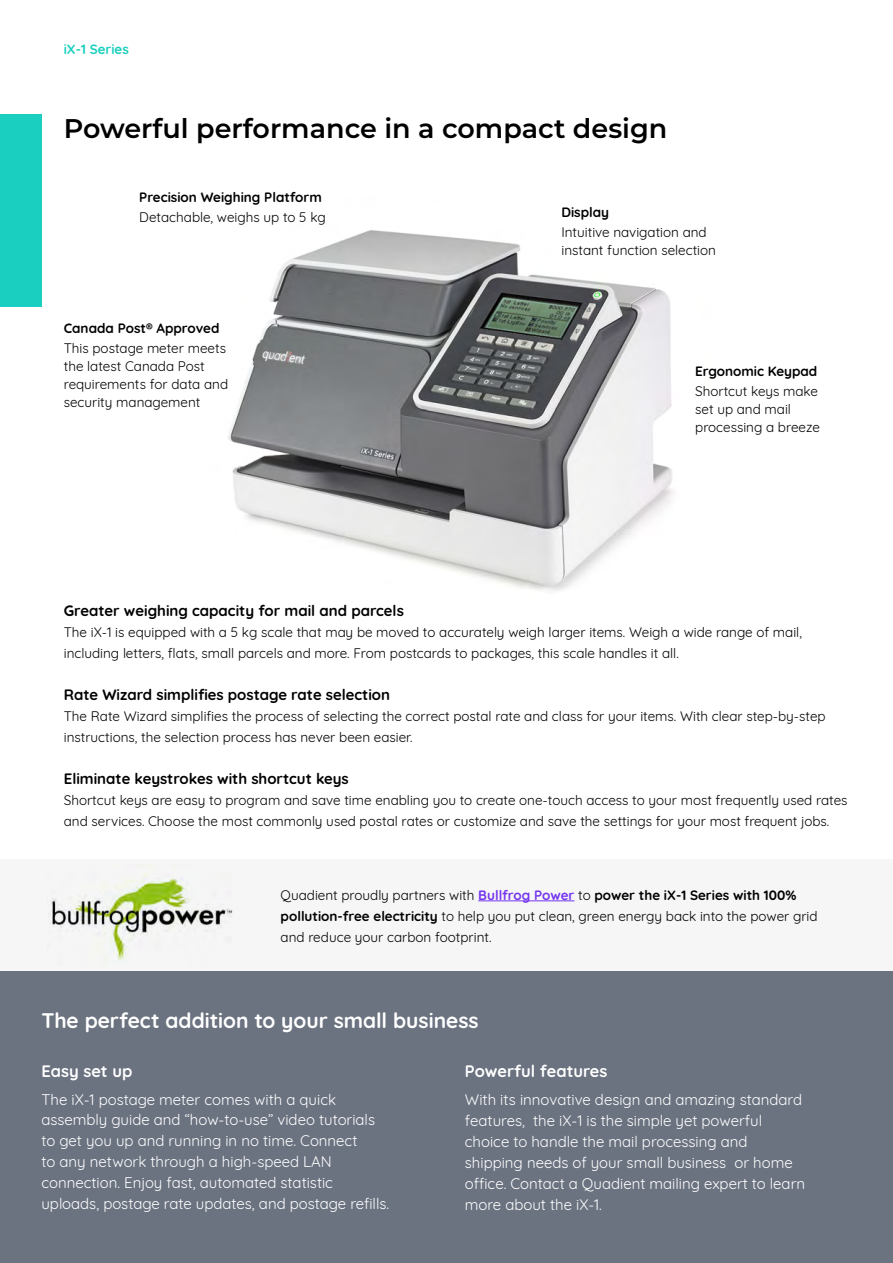
<style>
.page{position:relative;width:893px;height:1263px;background:#fff}
.page>*{position:absolute;margin:0;border:0;box-sizing:border-box;transform-origin:0 0}
.t1{font:600 27px "Montserrat";color:#000}
.t2{font:700 21px "Quicksand";color:#fff}
.t3{font:700 16.5px "Quicksand";color:#fff}
.t4{font:15px/21px "Quicksand";color:#fff}
.t5{font:700 15px "Quicksand";color:#000}
.t6{font:13.5px/18px "Quicksand";color:#000}
.t7{font:700 13.5px "Quicksand";color:#000}
.t8{font:700 13.5px "Quicksand";color:#1acfbf}
.s1{font-weight:700;color:#7536f0}
.s2{font-weight:700}
</style>
<div class="page">
<img style="left:228px;top:230px;width:446px;height:361px">
<div style="left:0;top:859px;width:893px;height:143px;background:#f6f6f6"></div>
<div style="left:0;top:972px;width:893px;height:291px;background:#6b7280"></div>
<div style="left:0;top:114px;width:41px;height:192px;background:#1acfbf"></div>
<img style="left:50px;top:874px;width:183px;height:87px">
<hr style="left:478px;top:900px;width:96px;height:1px;background:#7536f0">
<p class="t8" style="left:64px;top:38px;width:67px">iX-1 Series</p>
<h1 class="t1" style="left:64px;top:109px;width:605px">Powerful performance in a compact design</h1>
<p class="t7" style="left:139px;top:186px;width:184px">Precision Weighing Platform</p>
<p class="t6" style="left:139px;top:207px;width:188px">Detachable, weighs up to 5 kg</p>
<p class="t7" style="left:64px;top:317px;width:157px">Canada Post® Approved</p>
<p class="t6" style="left:64px;top:338px;width:166px">This postage meter meets the latest Canada Post requirements for data and security management</p>
<p class="t7" style="left:561px;top:201px;width:49px">Display</p>
<p class="t6" style="left:561px;top:222px;width:156px">Intuitive navigation and instant function selection</p>
<p class="t7" style="left:695px;top:360px;width:124px">Ergonomic Keypad</p>
<p class="t6" style="left:695px;top:381px;width:126px">Shortcut keys make set up and mail processing a breeze</p>
<p class="t5" style="left:64px;top:598px;width:342px">Greater weighing capacity for mail and parcels</p>
<p class="t6" style="left:64px;top:620px;width:740px;line-height:21px">The iX-1 is equipped with a 5 kg scale that may be moved to accurately weigh larger items. Weigh a wide range of mail, including letters, flats, small parcels and more. From postcards to packages, this scale handles it all.</p>
<p class="t5" style="left:64px;top:682px;width:328px">Rate Wizard simplifies postage rate selection</p>
<p class="t6" style="left:64px;top:704px;width:763px;line-height:21px">The Rate Wizard simplifies the process of selecting the correct postal rate and class for your items. With clear step-by-step instructions, the selection process has never been easier.</p>
<p class="t5" style="left:64px;top:766px;width:286px">Eliminate keystrokes with shortcut keys</p>
<p class="t6" style="left:64px;top:788px;width:785px;line-height:21px">Shortcut keys are easy to program and save time enabling you to create one-touch access to your most frequently used rates and services. Choose the most commonly used postal rates or customize and save the settings for your most frequent jobs.</p>
<p class="t6" style="left:281px;top:883px;width:538px;line-height:21px">Quadient proudly partners with <span class="s1">Bullfrog Power</span> to <span class="s2">power the iX-1 Series with 100% pollution-free electricity</span> to help you put clean, green energy back into the power grid and reduce your carbon footprint.</p>
<h2 class="t2" style="left:41px;top:1003px;width:439px">The perfect addition to your small business</h2>
<p class="t3" style="left:41px;top:1057px;width:92px">Easy set up</p>
<p class="t4" style="left:41px;top:1087px;width:349px">The iX-1 postage meter comes with a quick assembly guide and “how-to-use” video tutorials to get you up and running in no time. Connect<br>to any network through a high-speed LAN connection. Enjoy fast, automated statistic uploads, postage rate updates, and postage refills.</p>
<p class="t3" style="left:465px;top:1057px;width:144px">Powerful features</p>
<p class="t4" style="left:465px;top:1087px;width:342px">With its innovative design and amazing standard features, the iX-1 is the simple yet powerful choice to handle the mail processing and shipping needs of your small business or home office. Contact a Quadient mailing expert to learn more about the iX-1.</p>
</div>
